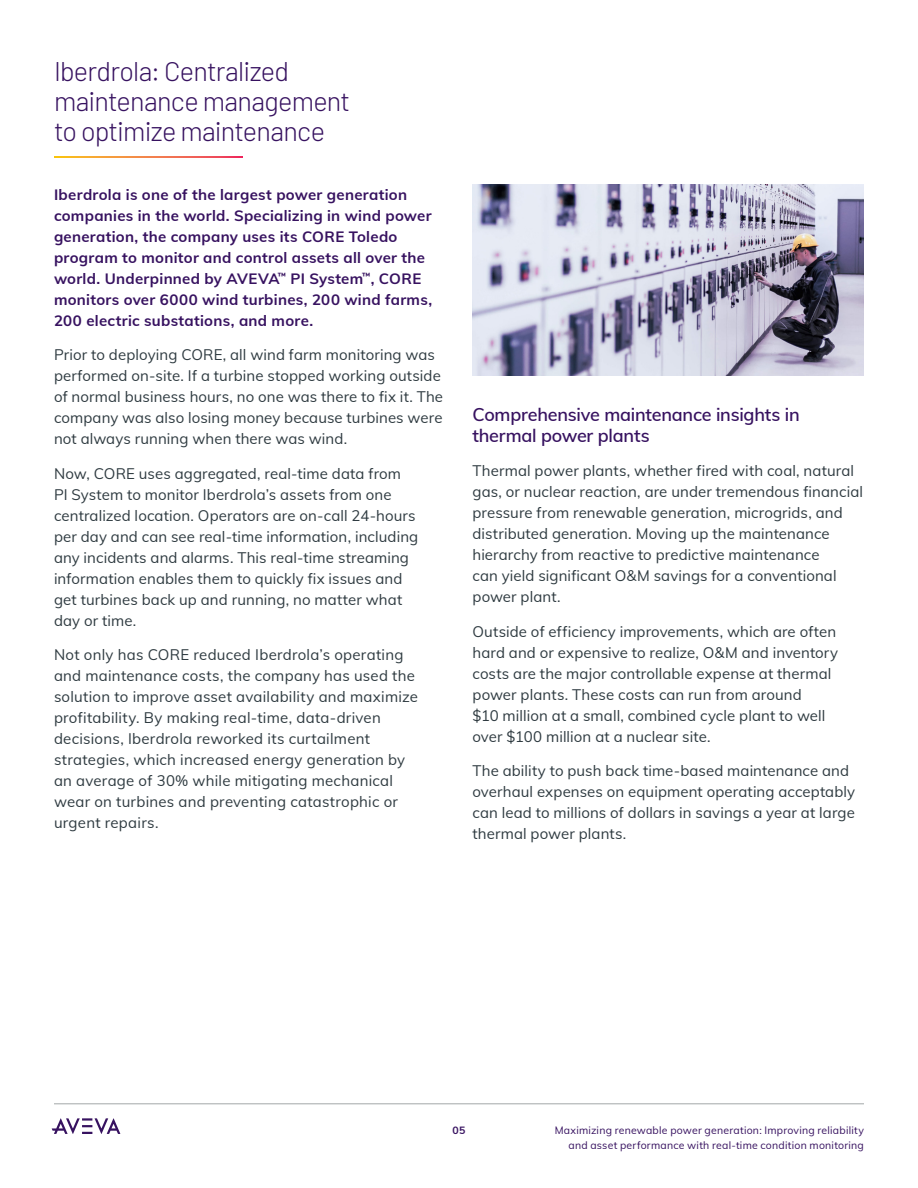
<style>
.page{position:relative;width:918px;height:1188px;background:#fff}
.page>*{position:absolute;margin:0;border:0;box-sizing:border-box;transform-origin:0 0}
.REBRAND_-_H3_Interna{font:300 27px/30px "Barlow";letter-spacing:-.03em;color:#371260}
.Body_Copy{font:600 18px/21px "Muli";letter-spacing:-.015em;color:#371260}
.Body_Copy-2{font:15px/21px "Muli";letter-spacing:.01em;color:#2f3b41}
.S2_Subheadlines_2{font:700 15px/21px "Muli";letter-spacing:.02em;color:#371260}
.t1{font:10.5px/15px "Muli";letter-spacing:.02em;color:#371260;text-align:right}
.t2{font:700 10.5px "Muli";color:#371260}
</style>
<div class="page">
<hr style="left:54px;top:1104px;width:810px;height:1px;background:#a3a7a9">
<svg style="left:52px;top:1118px;width:68px;height:16px"></svg>
<svg style="left:54px;top:156px;width:189px;height:2px"></svg>
<img style="left:472px;top:185px;width:392px;height:191px">
<p class="REBRAND_-_H3_Interna" style="left:54px;top:54px;width:298px">Iberdrola: Centralized maintenance management to optimize maintenance</p>
<p class="S2_Subheadlines_2" style="left:54px;top:183px;width:380px">Iberdrola is one of the largest power generation companies in the world. Specializing in wind power generation, the company uses its CORE Toledo program to monitor and control assets all over the world. Underpinned by AVEVA<sup>™</sup> PI System<sup>™</sup>, CORE monitors over 6000 wind turbines, 200 wind farms, 200 electric substations, and more.</p>
<p class="Body_Copy-2" style="left:54px;top:344px;width:391px">Prior to deploying CORE, all wind farm monitoring was performed on-site. If a turbine stopped working outside of normal business hours, no one was there to fix it. The company was also losing money because turbines were not always running when there was wind.</p>
<p class="Body_Copy-2" style="left:54px;top:462px;width:366px">Now, CORE uses aggregated, real-time data from PI System to monitor Iberdrola’s assets from one centralized location. Operators are on-call 24-hours per day and can see real-time information, including any incidents and alarms. This real-time streaming information enables them to quickly fix issues and get turbines back up and running, no matter what day or time.</p>
<p class="Body_Copy-2" style="left:54px;top:644px;width:366px">Not only has CORE reduced Iberdrola’s operating and maintenance costs, the company has used the solution to improve asset availability and maximize profitability. By making real-time, data-driven decisions, Iberdrola reworked its curtailment strategies, which increased energy generation by an average of 30% while mitigating mechanical wear on turbines and preventing catastrophic or urgent repairs.</p>
<p class="Body_Copy" style="left:472px;top:403px;width:329px">Comprehensive maintenance insights in thermal power plants</p>
<p class="Body_Copy-2" style="left:472px;top:460px;width:392px">Thermal power plants, whether fired with coal, natural gas, or nuclear reaction, are under tremendous financial pressure from renewable generation, microgrids, and distributed generation. Moving up the maintenance hierarchy from reactive to predictive maintenance<br>can yield significant O&amp;M savings for a conventional power plant.</p>
<p class="Body_Copy-2" style="left:472px;top:620px;width:367px">Outside of efficiency improvements, which are often hard and or expensive to realize, O&amp;M and inventory costs are the major controllable expense at thermal power plants. These costs can run from around<br>$10 million at a small, combined cycle plant to well over $100 million at a nuclear site.</p>
<p class="Body_Copy-2" style="left:472px;top:760px;width:384px">The ability to push back time-based maintenance and overhaul expenses on equipment operating acceptably can lead to millions of dollars in savings a year at large thermal power plants.</p>
<p class="t2" style="left:453px;top:1123px;width:14px">05</p>
<p class="t1" style="left:555px;top:1122px;width:311px">Maximizing renewable power generation: Improving reliability and asset performance with real-time condition monitoring</p>
</div>
